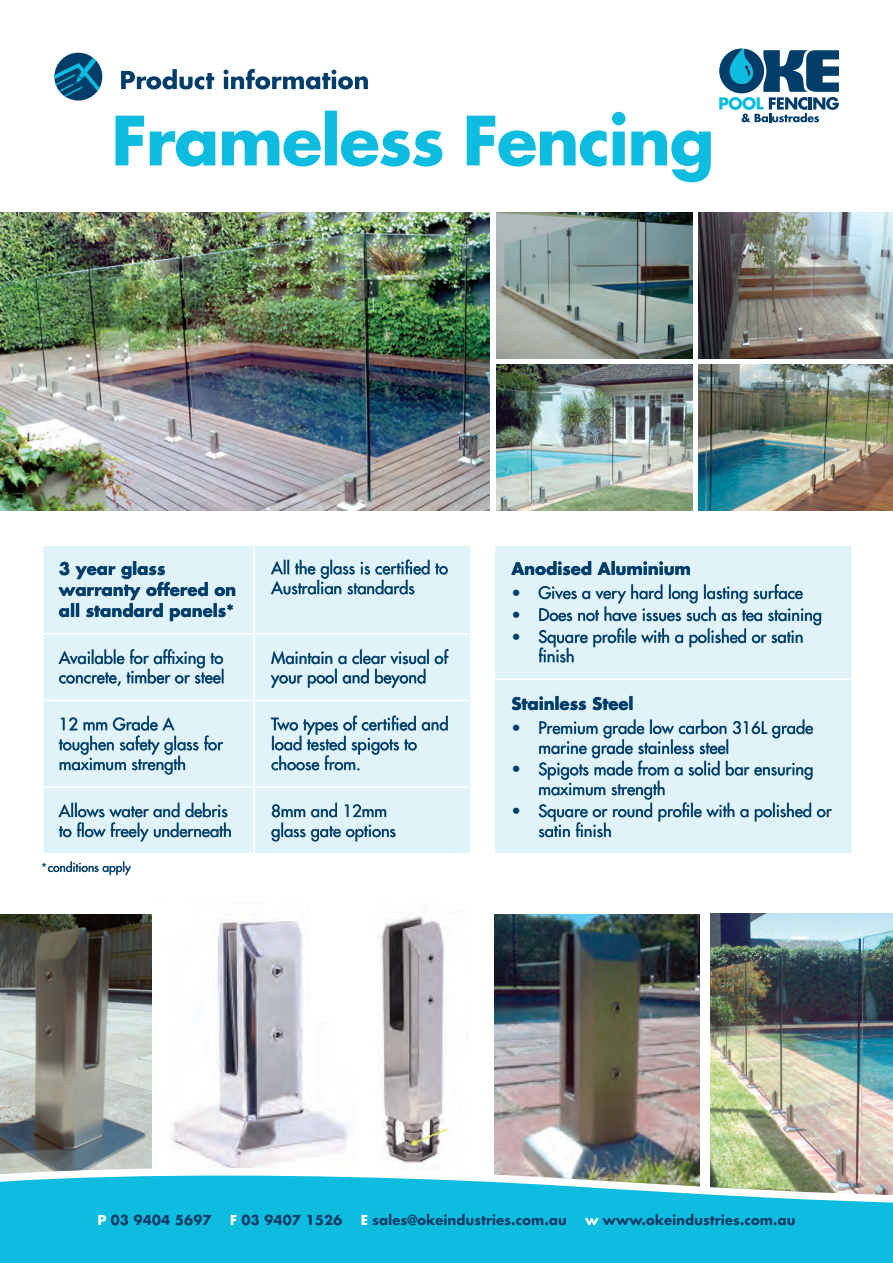
<style>
.page{position:relative;width:893px;height:1263px;background:#fff}
.page>*{position:absolute;margin:0;border:0;box-sizing:border-box;transform-origin:0 0}
.t1{font:16.5px/19.8px "Futura";color:#003e69}
.t2{font:700 16.5px/21px "Futura";color:#003e69}
.t3{font:12px "Futura";color:#003e69}
.s1{font-weight:300}
</style>
<div class="page">
<img style="left:710px;top:914px;width:183px;height:190px">
<img style="left:217px;top:914px;width:86px;height:190px">
<img style="left:495px;top:914px;width:204px;height:190px">
<img style="left:0;top:914px;width:152px;height:190px">
<div style="left:43px;top:546px;width:427px;height:307px;background:#dff3f9"></div>
<hr style="left:254px;top:546px;width:1px;height:87px;background:#fff">
<hr style="left:43px;top:633px;width:427px;height:1px;background:#fff">
<hr style="left:254px;top:634px;width:1px;height:66px;background:#fff">
<hr style="left:43px;top:700px;width:427px;height:1px;background:#fff">
<hr style="left:254px;top:701px;width:1px;height:85px;background:#fff">
<hr style="left:43px;top:786px;width:427px;height:2px;background:#fff">
<hr style="left:254px;top:788px;width:1px;height:65px;background:#fff">
<svg style="left:42px;top:861px;width:89px;height:14px"></svg>
<svg style="left:272px;top:803px;width:124px;height:38px;background:#b7d2df"></svg>
<svg style="left:59px;top:803px;width:172px;height:38px;background:#b6d1de"></svg>
<svg style="left:271px;top:716px;width:177px;height:54px;background:#bdd7e3"></svg>
<svg style="left:59px;top:716px;width:164px;height:58px;background:#bdd7e3"></svg>
<svg style="left:271px;top:649px;width:177px;height:39px;background:#bbd5e1"></svg>
<svg style="left:59px;top:649px;width:164px;height:37px;background:#b5d0dd"></svg>
<svg style="left:271px;top:560px;width:177px;height:34px;background:#b5d1de"></svg>
<svg style="left:59px;top:561px;width:176px;height:60px;background:#aac8d6"></svg>
<svg style="left:719px;top:49px;width:120px;height:73px"></svg>
<svg style="left:54px;top:53px;width:48px;height:48px"></svg>
<svg style="left:116px;top:111px;width:595px;height:71px"></svg>
<svg style="left:121px;top:69px;width:247px;height:20px"></svg>
<div style="left:495px;top:546px;width:356px;height:307px;background:#dff3f9"></div>
<hr style="left:494px;top:679px;width:357px;height:1px;background:#fff">
<svg style="left:539px;top:719px;width:293px;height:118px;background:#c3dce7"></svg>
<svg style="left:512px;top:696px;width:120px;height:14px;background:#80a6bb"></svg>
<svg style="left:539px;top:584px;width:282px;height:79px;background:#c2dbe6"></svg>
<svg style="left:511px;top:561px;width:179px;height:14px;background:#82a8bd"></svg>
<img style="left:496px;top:213px;width:197px;height:146px">
<img style="left:698px;top:213px;width:195px;height:146px">
<img style="left:496px;top:365px;width:197px;height:145px">
<img style="left:698px;top:365px;width:195px;height:145px">
<img style="left:0;top:213px;width:489px;height:297px">
<img style="left:380px;top:916px;width:65px;height:188px">
<img style="left:0;top:1104px;width:893px;height:159px">
<svg style="left:585px;top:1214px;width:210px;height:11px;background:#0d91b5"></svg>
<svg style="left:361px;top:1214px;width:205px;height:11px;background:#0c8cb1"></svg>
<svg style="left:231px;top:1214px;width:111px;height:11px"></svg>
<svg style="left:98px;top:1214px;width:114px;height:11px"></svg>
<p class="t2" style="left:59px;top:559px;width:179px">3 year glass warranty offered on all standard panels*</p>
<p class="t1" style="left:271px;top:559px;width:178px">All the glass is certified to<br>Australian standards</p>
<p class="t1" style="left:59px;top:649px;width:167px">Available for affixing to concrete, timber or steel</p>
<p class="t1" style="left:271px;top:649px;width:178px">Maintain a clear visual of your pool and beyond</p>
<p class="t1" style="left:59px;top:716px;width:166px">12 mm Grade A toughen safety glass for maximum strength</p>
<p class="t1" style="left:271px;top:716px;width:179px">Two types of certified and load tested spigots to choose from.</p>
<p class="t1" style="left:59px;top:802px;width:174px">Allows water and debris to flow freely underneath</p>
<p class="t1" style="left:271px;top:802px;width:126px">8mm and 12mm glass gate options</p>
<p class="t3" style="left:40px;top:861px;width:92px"><span class="s1">*</span>conditions apply</p>
<p class="t2" style="left:511px;top:559px;width:181px">Anodised Aluminium</p>
<p class="t1" style="left:511px;top:584px;width:293px">• Gives a very hard long lasting surface</p>
<p class="t1" style="left:511px;top:606px;width:312px">• Does not have issues such as tea staining</p>
<p class="t1" style="left:538px;top:628px;width:267px;text-indent:-27px">• Square profile with a polished or satin finish</p>
<p class="t2" style="left:511px;top:694px;width:124px">Stainless Steel</p>
<p class="t1" style="left:538px;top:719px;width:276px;text-indent:-27px">• Premium grade low carbon 316L grade marine grade stainless steel</p>
<p class="t1" style="left:538px;top:760px;width:276px;text-indent:-27px">• Spigots made from a solid bar ensuring maximum strength</p>
<p class="t1" style="left:538px;top:802px;width:295px;text-indent:-27px">• Square or round profile with a polished or satin finish</p>
</div>
